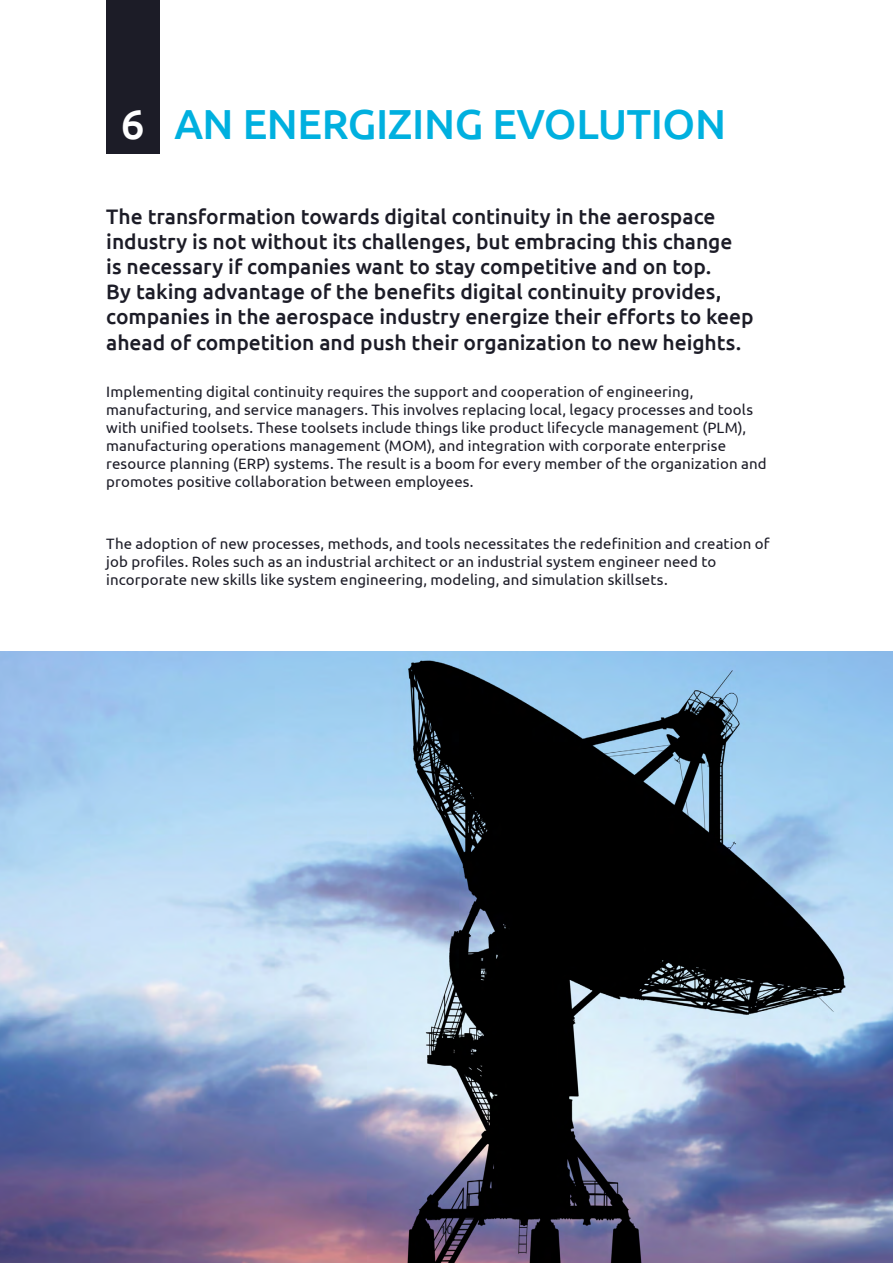
<style>
.page{position:relative;width:893px;height:1263px;background:#fff}
.page>*{position:absolute;margin:0;border:0;box-sizing:border-box;transform-origin:0 0}
.t1{font:500 42px "Ubuntu";letter-spacing:-.01em;color:#00b0df}
.t2{font:500 21px/25.2px "Ubuntu";letter-spacing:-.005em;color:#1c1c27}
.t3{font:15px/18px "Ubuntu";letter-spacing:.01em;color:#1c1c27}
.t4{font:12px "Ubuntu";color:#1c1c27}
.s1{color:#fff}
</style>
<div class="page">
<img style="left:0;top:652px;width:893px;height:611px">
<div style="left:106px;top:0;width:53px;height:153px;background:#1c1c27"></div>
<h1 class="t1" style="left:121px;top:97px;width:607px"><span class="s1">6</span> AN ENERGIZING EVOLUTION</h1>
<p class="t2" style="left:106px;top:203px;width:649px">The transformation towards digital continuity in the aerospace industry is not without its challenges, but embracing this change<br>is necessary if companies want to stay competitive and on top.<br>By taking advantage of the benefits digital continuity provides, companies in the aerospace industry energize their efforts to keep ahead of competition and push their organization to new heights.</p>
<p class="t3" style="left:106px;top:383px;width:662px">Implementing digital continuity requires the support and cooperation of engineering, manufacturing, and service managers. This involves replacing local, legacy processes and tools with unified toolsets. These toolsets include things like product lifecycle management (PLM), manufacturing operations management (MOM), and integration with corporate enterprise resource planning (ERP) systems. The result is a boom for every member of the organization and promotes positive collaboration between employees.</p>
<p class="t3" style="left:106px;top:534px;width:665px">The adoption of new processes, methods, and tools necessitates the redefinition and creation of job profiles. Roles such as an industrial architect or an industrial system engineer need to incorporate new skills like system engineering, modeling, and simulation skillsets.</p>
<p class="t4" style="left:440px;top:1222px;width:15px">10</p>
</div>
